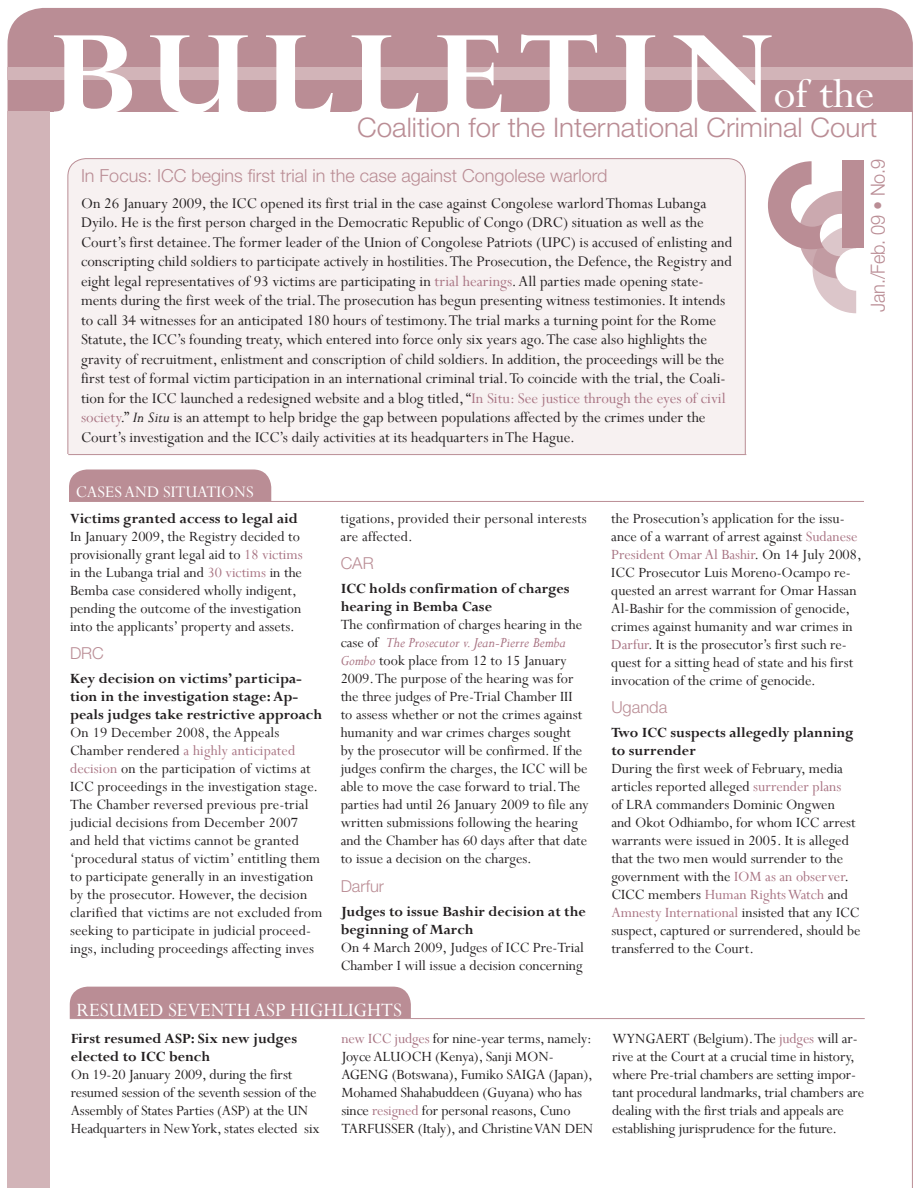
<style>
.page{position:relative;width:918px;height:1188px;background:#fff}
.page>*{position:absolute;margin:0;border:0;box-sizing:border-box;transform-origin:0 0}
.t1{font:700 108px "Perpetua Titling";letter-spacing:.13em;color:#fff;scale:1.08 1}
.t2{font:45px "Perpetua";color:#fff;scale:1.08 1}
.t3{font:300 27px "Helvetica Neue";color:#ba8d95}
.t4{font:21px "Perpetua";color:#fff}
.t5{font:300 19.5px "Helvetica Neue";letter-spacing:-.01em;color:#ba8d95;scale:.93 1}
.t6{font:300 18px "Helvetica Neue";color:#ba8d95}
.t7{font:18px "Perpetua";color:#fff}
.t8{font:16.5px/19.5px "Perpetua";color:#231f20}
.t9{font:300 16.5px "Helvetica Neue";color:#ba8d95}
.Body_text_small{font:15.75px/18px "Perpetua";color:#231f20}
.Header_3__sm__bold{font:700 15.75px/18px "Perpetua";color:#231f20}
.s1{color:#a87382}
.s2{font-style:italic}
.s3{font-style:italic;color:#a87382}
</style>
<div class="page">
<div style="left:8px;top:8px;width:905px;height:139px;background:#ba8d95;border-radius:36px"></div>
<div style="left:8px;top:67px;width:905px;height:12px;background:#d2b4b8"></div>
<div style="left:8px;top:112px;width:908px;height:69px;background:#fff"></div>
<div style="left:7px;top:111px;width:43px;height:1076px;background:#d2b4b8"></div>
<hr style="left:912px;top:111px;width:1px;height:1077px;background:#ba8d95">
<div style="left:68px;top:159px;width:677px;height:318px;background:#f7f1f1;border-radius:18px"></div>
<div style="left:66px;top:454px;width:694px;height:30px;background:#fff"></div>
<hr style="left:68px;top:454px;width:678px;height:1px;background:#ba8d95">
<div style="left:69px;top:470px;width:202px;height:62px;background:#ba8d95;border-radius:18px"></div>
<div style="left:63px;top:502px;width:512px;height:43px;background:#fff"></div>
<hr style="left:69px;top:501px;width:795px;height:1px;background:#ba8d95">
<div style="left:70px;top:987px;width:341px;height:63px;background:#ba8d95;border-radius:18px"></div>
<div style="left:64px;top:1019px;width:512px;height:43px;background:#fff"></div>
<hr style="left:70px;top:1018px;width:795px;height:1px;background:#ba8d95">
<svg style="left:768px;top:161px;width:89px;height:152px"></svg>
<div style="left:842px;top:160px;width:22px;height:88px;background:#ba8d95"></div>
<p class="t1" style="left:52px;top:7px;width:669px">BULLETIN</p>
<p class="t2" style="left:773px;top:66px;width:95px">of the</p>
<p class="t3" style="left:357px;top:111px;width:522px">Coalition for the International Criminal Court</p>
<p class="t6" style="left:81px;top:165px;width:528px">In Focus: ICC begins first trial in the case against Congolese warlord</p>
<p class="t8" style="left:81px;top:193px;width:653px">On 26 January 2009, the ICC opened its first trial in the case against Congolese warlord Thomas Lubanga Dyilo. He is the first person charged in the Democratic Republic of Congo (DRC) situation as well as the Court’s first detainee. The former leader of the Union of Congolese Patriots (UPC) is accused of enlisting and conscripting child soldiers to participate actively in hostilities. The Prosecution, the Defence, the Registry and eight legal representatives of 93 victims are participating in <span class="s1">trial hearings</span>. All parties made opening state&shy;ments during the first week of the trial. The prosecution has begun presenting witness testimonies. It intends to call 34 witnesses for an anticipated 180 hours of testimony. The trial marks a turning point for the Rome Statute, the ICC’s founding treaty, which entered into force only six years ago. The case also highlights the gravity of recruitment, enlistment and conscription of child soldiers. In addition, the proceedings will be the first test of formal victim participation in an international criminal trial. To coincide with the trial, the Coali&shy;tion for the ICC launched a redesigned website and a blog titled, “<span class="s1">In Situ: See justice through the eyes of civil society</span>.” <span class="s2">In Situ</span> is an attempt to help bridge the gap between populations affected by the crimes under the Court’s investigation and the ICC’s daily activities at its headquarters in The Hague.</p>
<p class="t7" style="left:76px;top:480px;width:179px">CASES AND SITUATIONS</p>
<p class="Header_3__sm__bold" style="left:70px;top:509px;width:229px">Victims granted access to legal aid</p>
<p class="Body_text_small" style="left:70px;top:527px;width:234px">In January 2009, the Registry decided to provisionally grant legal aid to <span class="s1">18 victims </span>in the Lubanga trial and <span class="s1">30 victims</span> in the Bemba case considered wholly indigent, pending the outcome of the investigation into the applicants’ property and assets.</p>
<p class="t9" style="left:70px;top:643px;width:35px">DRC</p>
<p class="Header_3__sm__bold" style="left:70px;top:670px;width:254px">Key decision on victims’ participa&shy;tion in the investigation stage: Ap&shy;peals judges take restrictive approach</p>
<p class="Body_text_small" style="left:70px;top:724px;width:254px">On 19 December 2008, the Appeals Chamber rendered <span class="s1">a highly anticipated decision</span> on the participation of victims at ICC proceedings in the investigation stage.<br>The Chamber reversed previous pre-trial judicial decisions from December 2007 and held that victims cannot be granted ‘procedural status of victim’ entitling them to participate generally in an investigation by the prosecutor. However, the decision clarified that victims are not excluded from seeking to participate in judicial proceed&shy;ings, including proceedings affecting inves</p>
<p class="t5" style="left:866px;top:312px;width:166px;rotate:-90deg">Jan./Feb. 09 • No.9</p>
<p class="Body_text_small" style="left:611px;top:509px;width:252px">the Prosecution’s application for the issu&shy;ance of a warrant of arrest against <span class="s1">Sudanese President Omar Al Bashir</span>. On 14 July 2008, ICC Prosecutor Luis Moreno-Ocampo re&shy;quested an arrest warrant for Omar Hassan Al-Bashir for the commission of genocide, crimes against humanity and war crimes in <span class="s1">Darfur</span>. It is the prosecutor’s first such re&shy;quest for a sitting head of state and his first invocation of the crime of genocide.</p>
<p class="t9" style="left:611px;top:697px;width:57px">Uganda</p>
<p class="Header_3__sm__bold" style="left:611px;top:724px;width:244px">Two ICC suspects allegedly planning to surrender</p>
<p class="Body_text_small" style="left:611px;top:760px;width:251px">During the first week of February, media articles reported alleged <span class="s1">surrender plans<br></span>of LRA commanders Dominic Ongwen<br>and Okot Odhiambo, for whom ICC arrest warrants were issued in 2005. It is alleged that the two men would surrender to the government with the <span class="s1">IOM as an observer</span>.<br>CICC members <span class="s1">Human Rights Watch</span> and <span class="s1">Amnesty International</span> insisted that any ICC suspect, captured or surrendered, should be transferred to the Court.</p>
<p class="Body_text_small" style="left:341px;top:509px;width:248px">tigations, provided their personal interests are affected.</p>
<p class="t9" style="left:341px;top:553px;width:35px">CAR</p>
<p class="Header_3__sm__bold" style="left:341px;top:580px;width:230px">ICC holds confirmation of charges hearing in Bemba Case</p>
<p class="Body_text_small" style="left:341px;top:616px;width:250px">The confirmation of charges hearing in the case of <span class="s3">The Prosecutor v. Jean-Pierre Bemba Gombo</span> took place from 12 to 15 January 2009. The purpose of the hearing was for the three judges of Pre-Trial Chamber III<br>to assess whether or not the crimes against humanity and war crimes charges sought<br>by the prosecutor will be confirmed. If the judges confirm the charges, the ICC will be able to move the case forward to trial. The parties had until 26 January 2009 to file any written submissions following the hearing and the Chamber has 60 days after that date to issue a decision on the charges.</p>
<p class="t9" style="left:341px;top:876px;width:45px">Darfur</p>
<p class="Header_3__sm__bold" style="left:341px;top:902px;width:247px">Judges to issue Bashir decision at the beginning of March</p>
<p class="Body_text_small" style="left:341px;top:938px;width:245px">On 4 March 2009, Judges of ICC Pre-Trial<br>Chamber I will issue a decision concerning</p>
<p class="t4" style="left:77px;top:997px;width:327px">RESUMED SEVENTH ASP HIGHLIGHTS</p>
<p class="Header_3__sm__bold" style="left:71px;top:1029px;width:228px">First resumed ASP: Six new judges elected to ICC bench</p>
<p class="Body_text_small" style="left:71px;top:1065px;width:250px">On 19-20 January 2009, during the first resumed session of the seventh session of the Assembly of States Parties (ASP) at the UN Headquarters in New York, states elected six</p>
<p class="Body_text_small" style="left:341px;top:1029px;width:253px"><span class="s1">new ICC judges</span> for nine-year terms, namely:<br>Joyce ALUOCH (Kenya), Sanji MON-AGENG (Botswana), Fumiko SAIGA (Japan), Mohamed Shahabuddeen (Guyana) who has since <span class="s1">resigned</span> for personal reasons, Cuno TARFUSSER (Italy), and Christine VAN DEN</p>
<p class="Body_text_small" style="left:612px;top:1029px;width:254px">WYNGAERT (Belgium). The <span class="s1">judges</span> will ar&shy;rive at the Court at a crucial time in history, where Pre-trial chambers are setting impor&shy;tant procedural landmarks, trial chambers are dealing with the first trials and appeals are establishing jurisprudence for the future.</p>
</div>
